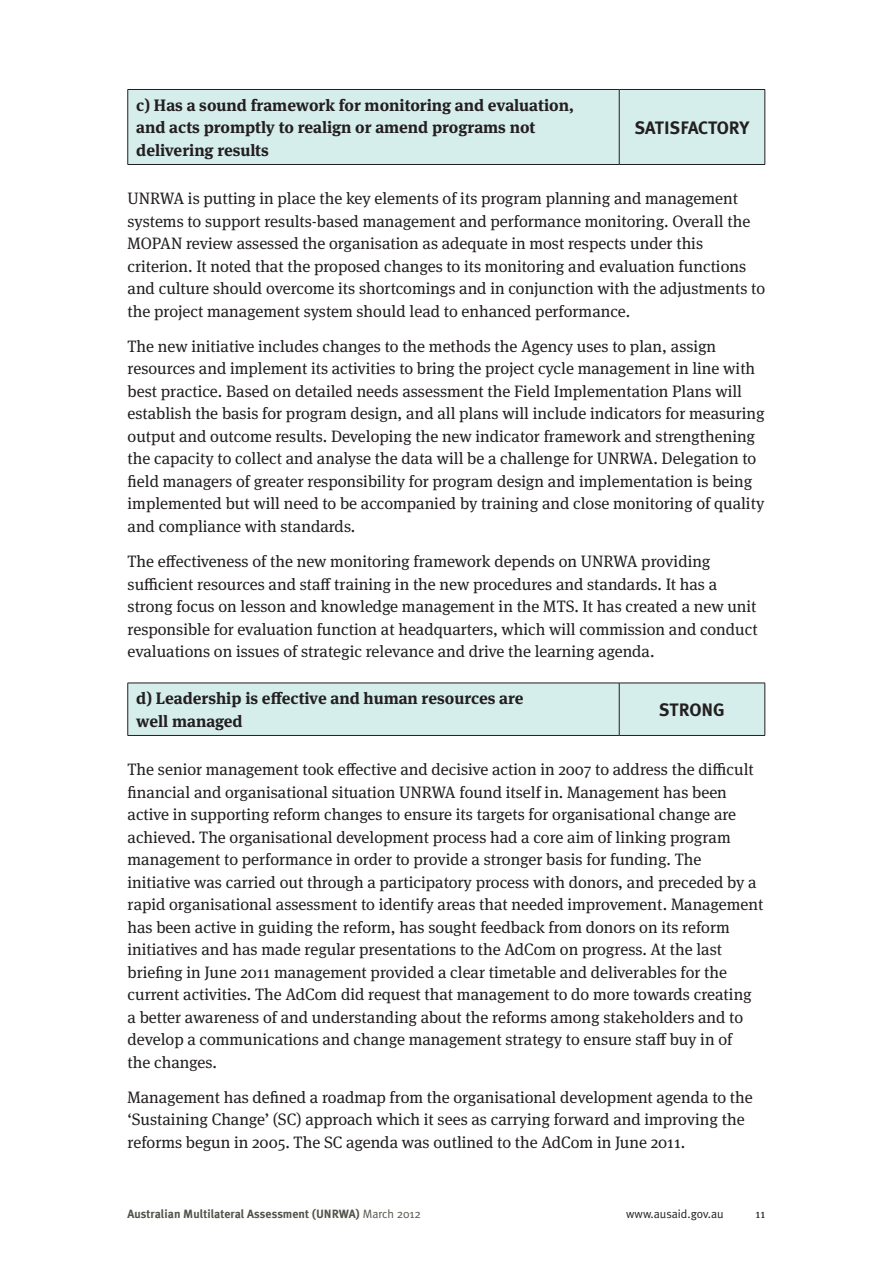
<style>
.page{position:relative;width:893px;height:1263px;background:#fff}
.page>*{position:absolute;margin:0;border:0;box-sizing:border-box;transform-origin:0 0}
._08bbbb_RIGHT_COLUMN{font:700 18px "Meta Plus";color:#231f20}
._04__BODY_TEXT{font:16.5px/22.5px "Meta Serif OT";color:#231f20}
._04__BODY_TEXT-2{font:700 16.5px/22.5px "Meta Serif OT";color:#231f20}
.t1{font:700 12px "Meta Plus";color:#53534a}
.t2{font:12px "Meta Plus Normal";color:#231f20}
.t3{font:12px "Meta Serif OT";color:#231f20}
.s1{font-family:"Meta Plus Normal";font-weight:400}
</style>
<div class="page">
<div style="left:128px;top:90px;width:637px;height:74px;background:#d5edeb"></div>
<hr style="left:128px;top:89px;width:491px;height:1px;background:#231f20">
<hr style="left:619px;top:89px;width:146px;height:1px;background:#231f20">
<hr style="left:619px;top:90px;width:1px;height:74px;background:#231f20">
<hr style="left:128px;top:164px;width:491px;height:1px;background:#231f20">
<hr style="left:619px;top:164px;width:146px;height:1px;background:#231f20">
<hr style="left:127px;top:90px;width:1px;height:74px;background:#231f20">
<hr style="left:765px;top:90px;width:1px;height:74px;background:#231f20">
<div style="left:128px;top:684px;width:637px;height:51px;background:#d5edeb"></div>
<hr style="left:128px;top:683px;width:491px;height:1px;background:#231f20">
<hr style="left:619px;top:683px;width:146px;height:1px;background:#231f20">
<hr style="left:619px;top:683px;width:1px;height:52px;background:#231f20">
<hr style="left:128px;top:735px;width:491px;height:1px;background:#231f20">
<hr style="left:619px;top:735px;width:146px;height:1px;background:#231f20">
<hr style="left:127px;top:683px;width:1px;height:52px;background:#231f20">
<hr style="left:765px;top:683px;width:1px;height:52px;background:#231f20">
<p class="_04__BODY_TEXT-2" style="left:136px;top:94px;width:439px">c) Has a sound framework for monitoring and evaluation, and acts promptly to realign or amend programs not delivering results</p>
<p class="_08bbbb_RIGHT_COLUMN" style="left:635px;top:117px;width:116px">SATISFACTORY</p>
<p class="_04__BODY_TEXT" style="left:128px;top:188px;width:639px">UNRWA is putting in place the key elements of its program planning and management systems to support results-based management and performance monitoring. Overall the MOPAN review assessed the organisation as adequate in most respects under this criterion. It noted that the proposed changes to its monitoring and evaluation functions and culture should overcome its shortcomings and in conjunction with the adjustments to the project management system should lead to enhanced performance.</p>
<p class="_04__BODY_TEXT" style="left:128px;top:335px;width:639px">The new initiative includes changes to the methods the Agency uses to plan, assign resources and implement its activities to bring the project cycle management in line with best practice. Based on detailed needs assessment the Field Implementation Plans will establish the basis for program design, and all plans will include indicators for measuring output and outcome results. Developing the new indicator framework and strengthening the capacity to collect and analyse the data will be a challenge for UNRWA. Delegation to field managers of greater responsibility for program design and implementation is being implemented but will need to be accompanied by training and close monitoring of quality and compliance with standards.</p>
<p class="_04__BODY_TEXT" style="left:128px;top:551px;width:632px">The effectiveness of the new monitoring framework depends on UNRWA providing sufficient resources and staff training in the new procedures and standards. It has a strong focus on lesson and knowledge management in the MTS. It has created a new unit responsible for evaluation function at headquarters, which will commission and conduct evaluations on issues of strategic relevance and drive the learning agenda.</p>
<p class="_04__BODY_TEXT-2" style="left:136px;top:688px;width:389px">d) Leadership is effective and human resources are well managed</p>
<p class="_08bbbb_RIGHT_COLUMN" style="left:659px;top:699px;width:67px">STRONG</p>
<p class="_04__BODY_TEXT" style="left:128px;top:758px;width:637px">The senior management took effective and decisive action in 2007 to address the difficult financial and organisational situation UNRWA found itself in. Management has been active in supporting reform changes to ensure its targets for organisational change are achieved. The organisational development process had a core aim of linking program management to performance in order to provide a stronger basis for funding. The initiative was carried out through a participatory process with donors, and preceded by a rapid organisational assessment to identify areas that needed improvement. Management has been active in guiding the reform, has sought feedback from donors on its reform initiatives and has made regular presentations to the AdCom on progress. At the last briefing in June 2011 management provided a clear timetable and deliverables for the current activities. The AdCom did request that management to do more towards creating a better awareness of and understanding about the reforms among stakeholders and to develop a communications and change management strategy to ensure staff buy in of<br>the changes.</p>
<p class="_04__BODY_TEXT" style="left:128px;top:1086px;width:627px">Management has defined a roadmap from the organisational development agenda to the ‘Sustaining Change’ (SC) approach which it sees as carrying forward and improving the reforms begun in 2005. The SC agenda was outlined to the AdCom in June 2011.</p>
<p class="t1" style="left:128px;top:1207px;width:295px">Australian Multilateral Assessment (UNRWA) <span class="s1">March 2012</span></p>
<p class="t2" style="left:626px;top:1207px;width:99px">www.ausaid.gov.au</p>
<p class="t3" style="left:756px;top:1207px;width:11px">11</p>
</div>
